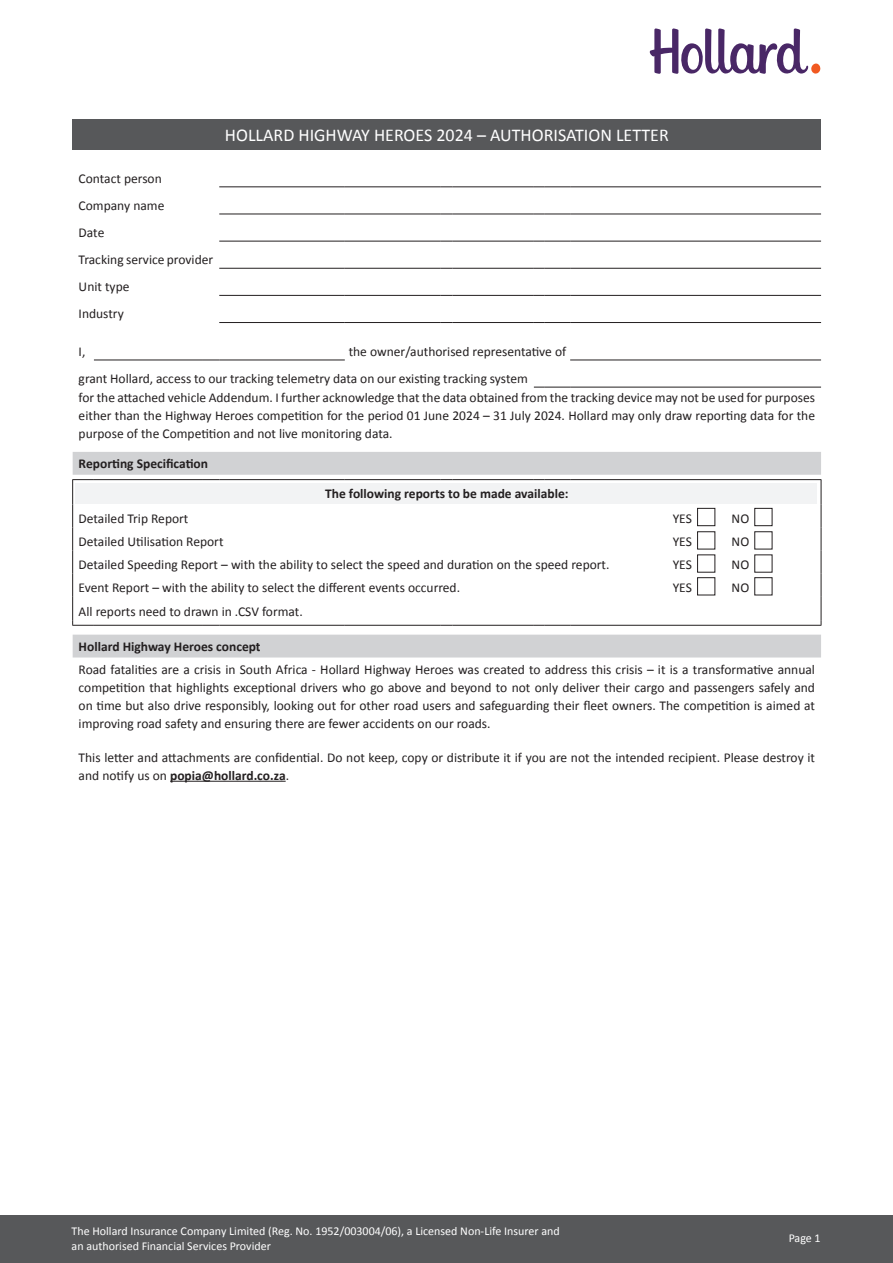
<style>
.page{position:relative;width:893px;height:1263px;background:#fff}
.page>*{position:absolute;margin:0;border:0;box-sizing:border-box;transform-origin:0 0}
.Body_No_tabs_-_JUSTIFIED{font:18px "Calibri";color:#fff}
.Body_No_tabs_-_JUSTIFIED-2{font:13.5px/18px "Calibri";color:#231f20;text-align:justify}
.Body_No_tabs_-_JUSTIFIED-3{font:700 13.5px "Calibri";color:#231f20}
.t1{font:12px/14.4px "Calibri";color:#fff}
.s1{font-weight:700}
</style>
<div class="page">
<div style="left:0;top:1215px;width:893px;height:48px;background:#57585a"></div>
<svg style="left:649px;top:28px;width:172px;height:46px"></svg>
<div style="left:73px;top:119px;width:748px;height:31px;background:#57585a"></div>
<svg style="left:73px;top:452px;width:748px;height:205px"></svg>
<hr style="left:219px;top:187px;width:126px;height:1px;background:#231f20">
<hr style="left:345px;top:187px;width:95px;height:1px;background:#231f20">
<svg style="left:440px;top:187px;width:13px;height:1px"></svg>
<hr style="left:453px;top:187px;width:81px;height:1px;background:#231f20">
<svg style="left:534px;top:187px;width:36px;height:1px"></svg>
<hr style="left:570px;top:187px;width:251px;height:1px;background:#231f20">
<hr style="left:219px;top:214px;width:126px;height:1px;background:#231f20">
<hr style="left:345px;top:214px;width:95px;height:1px;background:#231f20">
<svg style="left:440px;top:214px;width:13px;height:1px"></svg>
<hr style="left:453px;top:214px;width:81px;height:1px;background:#231f20">
<svg style="left:534px;top:214px;width:36px;height:1px"></svg>
<hr style="left:570px;top:214px;width:251px;height:1px;background:#231f20">
<hr style="left:219px;top:241px;width:126px;height:1px;background:#231f20">
<hr style="left:345px;top:241px;width:95px;height:1px;background:#231f20">
<svg style="left:440px;top:241px;width:13px;height:1px"></svg>
<hr style="left:453px;top:241px;width:81px;height:1px;background:#231f20">
<svg style="left:534px;top:241px;width:36px;height:1px"></svg>
<hr style="left:570px;top:241px;width:251px;height:1px;background:#231f20">
<hr style="left:219px;top:268px;width:126px;height:1px;background:#231f20">
<hr style="left:345px;top:268px;width:95px;height:1px;background:#231f20">
<svg style="left:440px;top:268px;width:13px;height:1px"></svg>
<hr style="left:453px;top:268px;width:81px;height:1px;background:#231f20">
<svg style="left:534px;top:268px;width:36px;height:1px"></svg>
<hr style="left:570px;top:268px;width:251px;height:1px;background:#231f20">
<hr style="left:219px;top:295px;width:126px;height:1px;background:#231f20">
<hr style="left:345px;top:295px;width:95px;height:1px;background:#231f20">
<svg style="left:440px;top:295px;width:13px;height:1px"></svg>
<hr style="left:453px;top:295px;width:81px;height:1px;background:#231f20">
<svg style="left:534px;top:295px;width:36px;height:1px"></svg>
<hr style="left:570px;top:295px;width:251px;height:1px;background:#231f20">
<hr style="left:219px;top:322px;width:126px;height:1px;background:#231f20">
<hr style="left:345px;top:322px;width:95px;height:1px;background:#231f20">
<svg style="left:440px;top:322px;width:13px;height:1px"></svg>
<hr style="left:453px;top:322px;width:81px;height:1px;background:#231f20">
<svg style="left:534px;top:322px;width:36px;height:1px"></svg>
<hr style="left:570px;top:322px;width:251px;height:1px;background:#231f20">
<hr style="left:570px;top:360px;width:251px;height:1px;background:#231f20">
<hr style="left:94px;top:360px;width:108px;height:1px;background:#231f20">
<svg style="left:202px;top:360px;width:17px;height:1px"></svg>
<hr style="left:219px;top:360px;width:126px;height:1px;background:#231f20">
<svg style="left:534px;top:387px;width:36px;height:1px"></svg>
<hr style="left:570px;top:387px;width:251px;height:1px;background:#231f20">
<hr style="left:94px;top:479px;width:108px;height:1px;background:#231f20">
<svg style="left:202px;top:479px;width:17px;height:1px"></svg>
<hr style="left:219px;top:479px;width:126px;height:1px;background:#231f20">
<hr style="left:345px;top:479px;width:95px;height:1px;background:#231f20">
<svg style="left:440px;top:479px;width:13px;height:1px"></svg>
<hr style="left:453px;top:479px;width:81px;height:1px;background:#231f20">
<svg style="left:534px;top:479px;width:36px;height:1px"></svg>
<hr style="left:570px;top:479px;width:251px;height:1px;background:#231f20">
<svg style="left:821px;top:480px;width:1px;height:145px"></svg>
<svg style="left:72px;top:479px;width:22px;height:147px"></svg>
<hr style="left:94px;top:625px;width:108px;height:1px;background:#231f20">
<svg style="left:202px;top:625px;width:17px;height:1px"></svg>
<hr style="left:219px;top:625px;width:126px;height:1px;background:#231f20">
<hr style="left:345px;top:625px;width:95px;height:1px;background:#231f20">
<svg style="left:440px;top:625px;width:13px;height:1px"></svg>
<hr style="left:453px;top:625px;width:81px;height:1px;background:#231f20">
<svg style="left:534px;top:625px;width:36px;height:1px"></svg>
<hr style="left:570px;top:625px;width:251px;height:1px;background:#231f20">
<hr style="left:170px;top:781px;width:116px;height:1px;background:#231f20">
<div style="left:697px;top:577px;width:18px;height:18px;border:1px solid #231f20"></div>
<div style="left:697px;top:555px;width:18px;height:17px;border:1px solid #231f20"></div>
<div style="left:697px;top:531px;width:18px;height:18px;border:1px solid #231f20"></div>
<div style="left:697px;top:508px;width:18px;height:18px;border:1px solid #231f20"></div>
<div style="left:755px;top:508px;width:17px;height:18px;border:1px solid #231f20"></div>
<p class="Body_No_tabs_-_JUSTIFIED" style="left:225px;top:124px;width:445px">HOLLARD HIGHWAY HEROES 2024 – AUTHORISATION LETTER</p>
<p class="Body_No_tabs_-_JUSTIFIED-2" style="left:79px;top:168px;width:85px">Contact person</p>
<p class="Body_No_tabs_-_JUSTIFIED-2" style="left:79px;top:196px;width:87px">Company name</p>
<p class="Body_No_tabs_-_JUSTIFIED-2" style="left:79px;top:223px;width:27px">Date</p>
<p class="Body_No_tabs_-_JUSTIFIED-2" style="left:79px;top:250px;width:136px">Tracking service provider</p>
<p class="Body_No_tabs_-_JUSTIFIED-2" style="left:79px;top:277px;width:52px">Unit type</p>
<p class="Body_No_tabs_-_JUSTIFIED-2" style="left:79px;top:304px;width:47px">Industry</p>
<p class="Body_No_tabs_-_JUSTIFIED-2" style="left:79px;top:342px;width:8px">I,</p>
<p class="Body_No_tabs_-_JUSTIFIED-2" style="left:349px;top:342px;width:219px">the owner/authorised representative of</p>
<p class="Body_No_tabs_-_JUSTIFIED-2" style="left:79px;top:369px;width:451px">grant Hollard, access to our tracking telemetry data on our existing tracking system</p>
<p class="Body_No_tabs_-_JUSTIFIED-2" style="left:79px;top:387px;width:738px">for the attached vehicle Addendum. I further acknowledge that the data obtained from the tracking device may not be used for purposes either than the Highway Heroes competition for the period 01 June 2024 – 31 July 2024. Hollard may only draw reporting data for the purpose of the Competition and not live monitoring data.</p>
<p class="Body_No_tabs_-_JUSTIFIED-3" style="left:79px;top:455px;width:131px">Reporting Specification</p>
<p class="Body_No_tabs_-_JUSTIFIED-3" style="left:325px;top:485px;width:245px">The following reports to be made available:</p>
<p class="Body_No_tabs_-_JUSTIFIED-2" style="left:79px;top:509px;width:111px">Detailed Trip Report</p>
<p class="Body_No_tabs_-_JUSTIFIED-2" style="left:673px;top:509px;width:21px">YES</p>
<p class="Body_No_tabs_-_JUSTIFIED-2" style="left:732px;top:509px;width:19px">NO</p>
<p class="Body_No_tabs_-_JUSTIFIED-2" style="left:79px;top:532px;width:146px">Detailed Utilisation Report</p>
<p class="Body_No_tabs_-_JUSTIFIED-2" style="left:673px;top:532px;width:21px">YES</p>
<p class="Body_No_tabs_-_JUSTIFIED-2" style="left:732px;top:532px;width:19px">NO</p>
<p class="Body_No_tabs_-_JUSTIFIED-2" style="left:79px;top:555px;width:532px">Detailed Speeding Report – with the ability to select the speed and duration on the speed report.</p>
<p class="Body_No_tabs_-_JUSTIFIED-2" style="left:673px;top:555px;width:21px">YES</p>
<p class="Body_No_tabs_-_JUSTIFIED-2" style="left:732px;top:555px;width:19px">NO</p>
<p class="Body_No_tabs_-_JUSTIFIED-2" style="left:79px;top:578px;width:383px">Event Report – with the ability to select the different events occurred.</p>
<p class="Body_No_tabs_-_JUSTIFIED-2" style="left:673px;top:578px;width:21px">YES</p>
<p class="Body_No_tabs_-_JUSTIFIED-2" style="left:732px;top:578px;width:19px">NO</p>
<p class="Body_No_tabs_-_JUSTIFIED-2" style="left:79px;top:601px;width:226px">All reports need to drawn in .CSV format.</p>
<p class="Body_No_tabs_-_JUSTIFIED-3" style="left:79px;top:638px;width:183px">Hollard Highway Heroes concept</p>
<p class="Body_No_tabs_-_JUSTIFIED-2" style="left:79px;top:660px;width:738px">Road fatalities are a crisis in South Africa - Hollard Highway Heroes was created to address this crisis – it is a transformative annual competition that highlights exceptional drivers who go above and beyond to not only deliver their cargo and passengers safely and on time but also drive responsibly, looking out for other road users and safeguarding their fleet owners. The competition is aimed at improving road safety and ensuring there are fewer accidents on our roads.</p>
<p class="Body_No_tabs_-_JUSTIFIED-2" style="left:79px;top:748px;width:738px">This letter and attachments are confidential. Do not keep, copy or distribute it if you are not the intended recipient. Please destroy it and notify us on <span class="s1">popia@hollard.co.za</span>.</p>
<p class="t1" style="left:72px;top:1223px;width:490px">The Hollard Insurance Company Limited (Reg. No. 1952/003004/06), a Licensed Non-Life Insurer and an authorised Financial Services Provider</p>
<p class="t1" style="left:789px;top:1230px;width:34px">Page 1</p>
</div>
